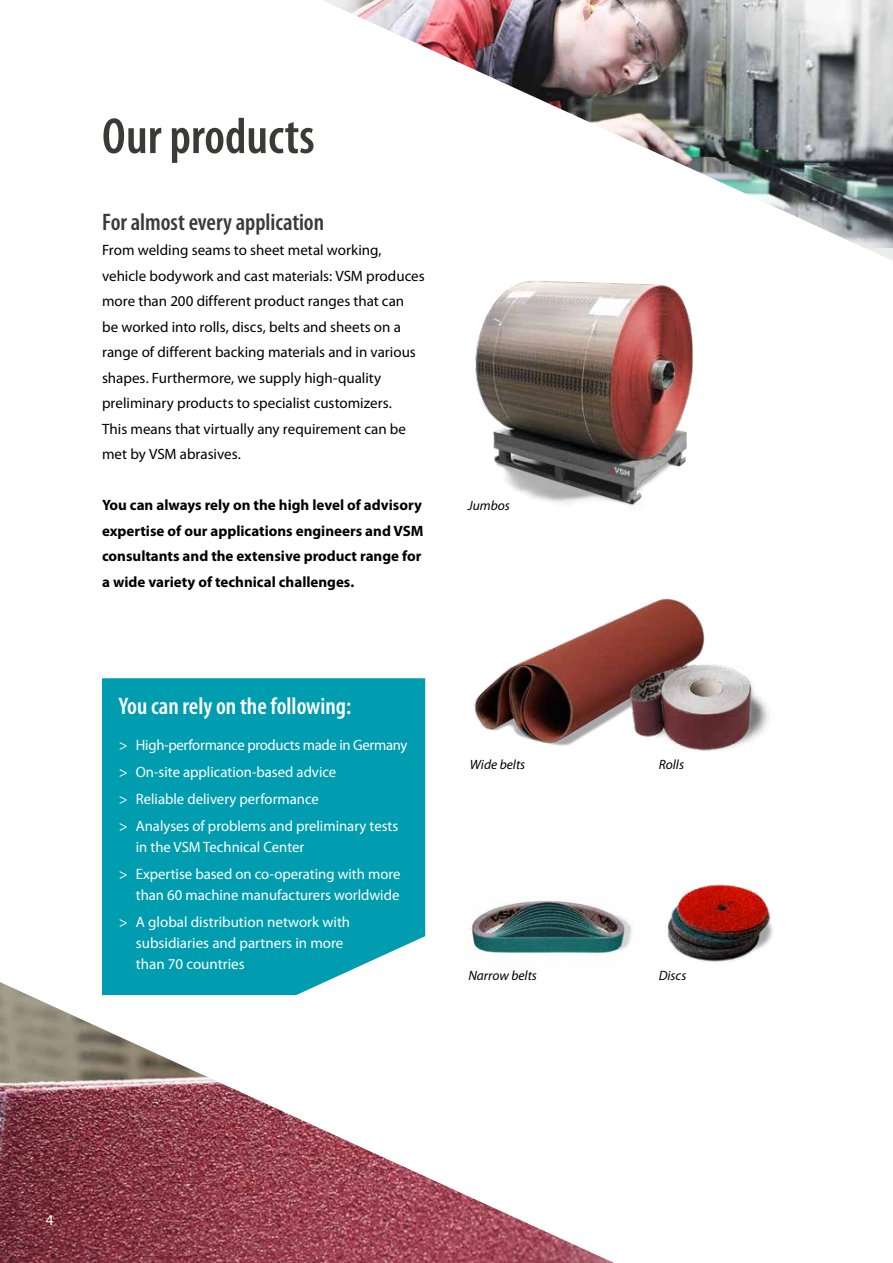
<style>
.page{position:relative;width:893px;height:1263px;background:#fff}
.page>*{position:absolute;margin:0;border:0;box-sizing:border-box;transform-origin:0 0}
.t1{font:600 condensed 51px "Myriad Pro";color:#3a3a39}
.t2{font:600 condensed 24px "Myriad Pro";letter-spacing:-.005em;color:#3a3a39}
.t3{font:600 condensed 24px "Myriad Pro";color:#fff}
.t4{font:15px/25.5px "Myriad Pro";color:#000}
.t5{font:15px/27px "Myriad Pro";color:#fff}
.t6{font:700 15px/25.5px "Myriad Pro";color:#000}
.t7{font:italic 13.5px "Myriad Pro";color:#000}
</style>
<div class="page">
<img style="left:471px;top:900px;width:151px;height:55px">
<img style="left:622px;top:884px;width:151px;height:78px">
<img style="left:475px;top:281px;width:219px;height:225px">
<img style="left:474px;top:598px;width:231px;height:148px">
<img style="left:608px;top:644px;width:161px;height:107px">
<img style="left:0;top:982px;width:614px;height:281px">
<img style="left:323px;top:0;width:570px;height:248px">
<div style="left:102px;top:678px;width:323px;height:317px;background:#009db0"></div>
<p class="t1" style="left:102px;top:108px;width:214px">Our products</p>
<p class="t2" style="left:102px;top:209px;width:224px">For almost every application</p>
<p class="t4" style="left:102px;top:238px;width:324px">From welding seams to sheet metal working, vehicle bodywork and cast materials: VSM produces more than 200 different product ranges that can<br>be worked into rolls, discs, belts and sheets on a range of different backing materials and in various shapes. Furthermore, we supply high-quality preliminary products to specialist customizers.<br>This means that virtually any requirement can be met by VSM abrasives.</p>
<p class="t6" style="left:102px;top:493px;width:323px">You can always rely on the high level of advisory expertise of our applications engineers and VSM consultants and the extensive product range for a wide variety of technical challenges.</p>
<p class="t3" style="left:119px;top:693px;width:234px">You can rely on the following:</p>
<p class="t5" style="left:119px;top:732px;width:290px">&gt; High-performance products made in Germany &gt; On-site application-based advice<br>&gt; Reliable delivery performance<br>&gt; Analyses of problems and preliminary tests</p>
<p class="t5" style="left:119px;top:834px;width:283px;text-indent:17px">in the VSM Technical Center<br>&gt; Expertise based on co-operating with more</p>
<p class="t5" style="left:119px;top:882px;width:282px;text-indent:17px">than 60 machine manufacturers worldwide &gt; A global distribution network with</p>
<p class="t5" style="left:136px;top:933px;width:209px;line-height:21px">subsidiaries and partners in more than 70 countries</p>
<p class="t7" style="left:468px;top:498px;width:44px">Jumbos</p>
<p class="t7" style="left:470px;top:757px;width:57px">Wide belts</p>
<p class="t7" style="left:468px;top:968px;width:70px">Narrow belts</p>
<p class="t5" style="left:46px;top:1206px;width:9px">4</p>
<p class="t7" style="left:659px;top:757px;width:27px">Rolls</p>
<p class="t7" style="left:659px;top:968px;width:29px">Discs</p>
</div>
